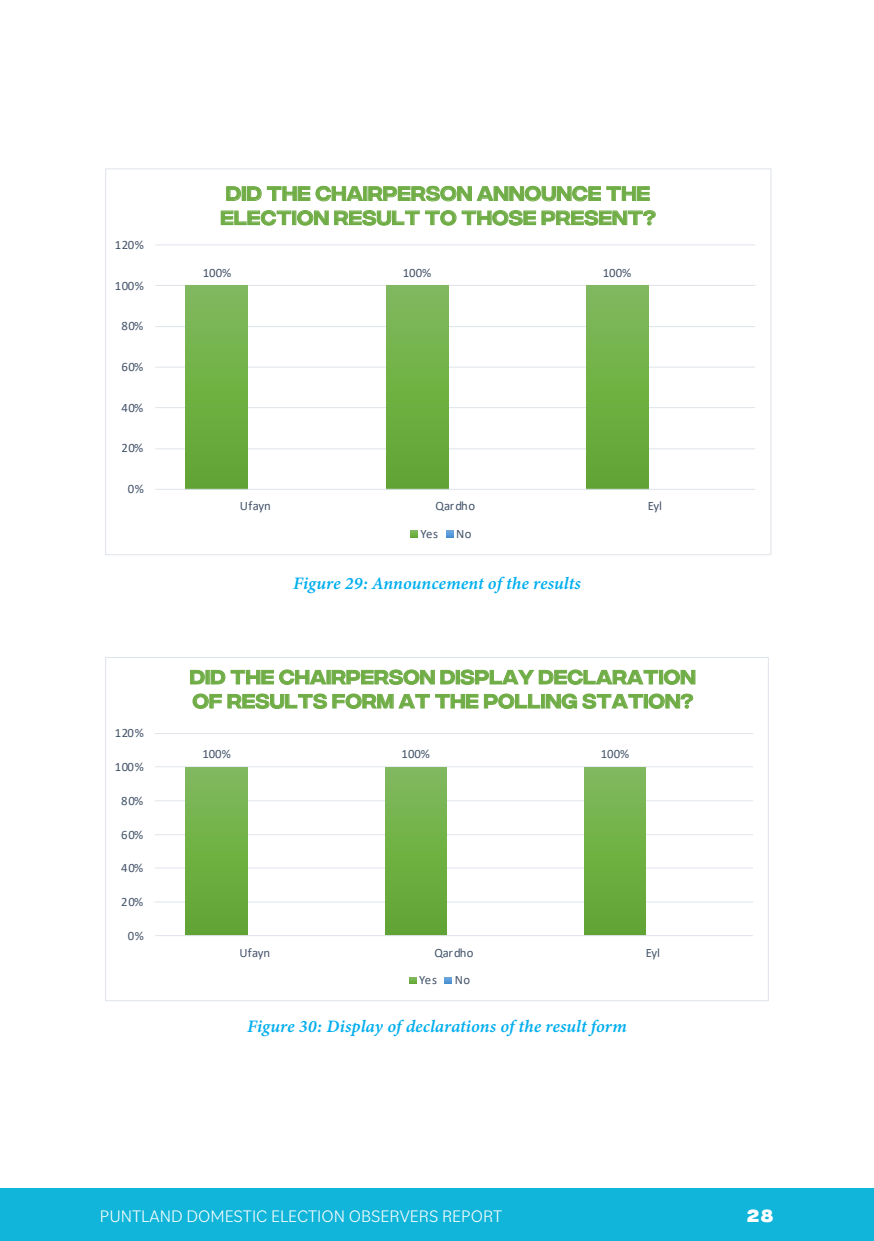
<style>
.page{position:relative;width:874px;height:1241px;background:#fff}
.page>*{position:absolute;margin:0;border:0;box-sizing:border-box;transform-origin:0 0}
.t1{font:19.43px/24.2px "Integral CF";letter-spacing:.02em;color:#70ad47}
.t2{font:italic 17.5px "Minion Variable Concept";color:#00aeef}
.t3{font:300 17.5px "Bilo";color:#fff}
.t4{font:700 17.5px "Integral CF";color:#fff}
.t5{font:12.78px "Calibri";color:#44546a}
</style>
<div class="page">
<div style="left:0;top:1187px;width:873px;height:53px;background:#11b5d9"></div>
<hr style="left:155px;top:448px;width:600px;height:1px;background:#e0e5eb">
<hr style="left:155px;top:407px;width:600px;height:1px;background:#e0e5eb">
<hr style="left:155px;top:366px;width:600px;height:1px;background:#e0e5eb">
<hr style="left:155px;top:326px;width:600px;height:1px;background:#e0e5eb">
<hr style="left:155px;top:285px;width:600px;height:1px;background:#e0e5eb">
<hr style="left:155px;top:244px;width:600px;height:1px;background:#e0e5eb">
<div style="left:186px;top:285px;width:62px;height:204px;background:linear-gradient(to bottom,#80bb5d,#61a531)"></div>
<div style="left:386px;top:285px;width:62px;height:204px;background:linear-gradient(to bottom,#80bb5d,#61a531)"></div>
<div style="left:586px;top:285px;width:61px;height:204px;background:linear-gradient(to bottom,#80bb5d,#61a531)"></div>
<hr style="left:155px;top:488px;width:600px;height:2px;background:#e0e5eb">
<svg style="left:410px;top:530px;width:7px;height:7px"></svg>
<svg style="left:446px;top:530px;width:7px;height:7px"></svg>
<hr style="left:155px;top:901px;width:597px;height:1px;background:#e0e5eb">
<hr style="left:155px;top:867px;width:597px;height:1px;background:#e0e5eb">
<hr style="left:155px;top:834px;width:597px;height:1px;background:#e0e5eb">
<hr style="left:155px;top:800px;width:597px;height:1px;background:#e0e5eb">
<hr style="left:155px;top:766px;width:597px;height:1px;background:#e0e5eb">
<hr style="left:155px;top:733px;width:597px;height:1px;background:#e0e5eb">
<div style="left:185px;top:767px;width:62px;height:168px;background:linear-gradient(to bottom,#80ba5d,#61a531)"></div>
<div style="left:385px;top:767px;width:61px;height:168px;background:linear-gradient(to bottom,#80ba5d,#61a531)"></div>
<div style="left:584px;top:767px;width:61px;height:168px;background:linear-gradient(to bottom,#80ba5d,#61a531)"></div>
<hr style="left:155px;top:934px;width:597px;height:2px;background:#e0e5eb">
<svg style="left:409px;top:977px;width:7px;height:6px"></svg>
<svg style="left:444px;top:977px;width:7px;height:6px"></svg>
<p class="t5" style="left:115px;top:236px;width:31px">120%</p>
<p class="t5" style="left:115px;top:276px;width:31px">100%</p>
<p class="t5" style="left:121px;top:317px;width:23px">80%</p>
<p class="t5" style="left:121px;top:358px;width:23px">60%</p>
<p class="t5" style="left:121px;top:398px;width:23px">40%</p>
<p class="t5" style="left:121px;top:439px;width:23px">20%</p>
<p class="t5" style="left:128px;top:479px;width:18px">0%</p>
<p class="t5" style="left:115px;top:724px;width:30px">120%</p>
<p class="t5" style="left:115px;top:757px;width:30px">100%</p>
<p class="t5" style="left:121px;top:791px;width:23px">80%</p>
<p class="t5" style="left:121px;top:825px;width:23px">60%</p>
<p class="t5" style="left:121px;top:858px;width:23px">40%</p>
<p class="t5" style="left:121px;top:892px;width:23px">20%</p>
<p class="t5" style="left:128px;top:926px;width:18px">0%</p>
<p class="t1" style="left:220px;top:183px;width:436px">DID THE CHAIRPERSON ANNOUNCE THE<br>ELECTION RESULT TO THOSE PRESENT?</p>
<p class="t5" style="left:203px;top:264px;width:30px">100%</p>
<p class="t5" style="left:402px;top:264px;width:30px">100%</p>
<p class="t5" style="left:602px;top:264px;width:30px">100%</p>
<p class="t5" style="left:240px;top:496px;width:32px">Ufayn</p>
<p class="t5" style="left:435px;top:496px;width:41px">Qardho</p>
<p class="t5" style="left:647px;top:496px;width:16px">Eyl</p>
<p class="t5" style="left:420px;top:525px;width:19px">Yes</p>
<p class="t5" style="left:456px;top:525px;width:17px">No</p>
<p class="t2" style="left:293px;top:571px;width:289px">Figure 29: Announcement of the results</p>
<p class="t1" style="left:190px;top:666px;width:507px">DID THE CHAIRPERSON DISPLAY DECLARATION<br>OF RESULTS FORM AT THE POLLING STATION?</p>
<p class="t5" style="left:202px;top:744px;width:30px">100%</p>
<p class="t5" style="left:401px;top:744px;width:30px">100%</p>
<p class="t5" style="left:600px;top:744px;width:30px">100%</p>
<p class="t5" style="left:239px;top:943px;width:32px">Ufayn</p>
<p class="t5" style="left:434px;top:943px;width:41px">Qardho</p>
<p class="t5" style="left:645px;top:943px;width:16px">Eyl</p>
<p class="t5" style="left:419px;top:971px;width:19px">Yes</p>
<p class="t5" style="left:454px;top:971px;width:17px">No</p>
<p class="t2" style="left:247px;top:1013px;width:381px">Figure 30: Display of declarations of the result form</p>
<p class="t3" style="left:100px;top:1203px;width:403px">PUNTLAND DOMESTIC ELECTION OBSERVERS REPORT</p>
<p class="t4" style="left:746px;top:1205px;width:28px">28</p>
</div>
